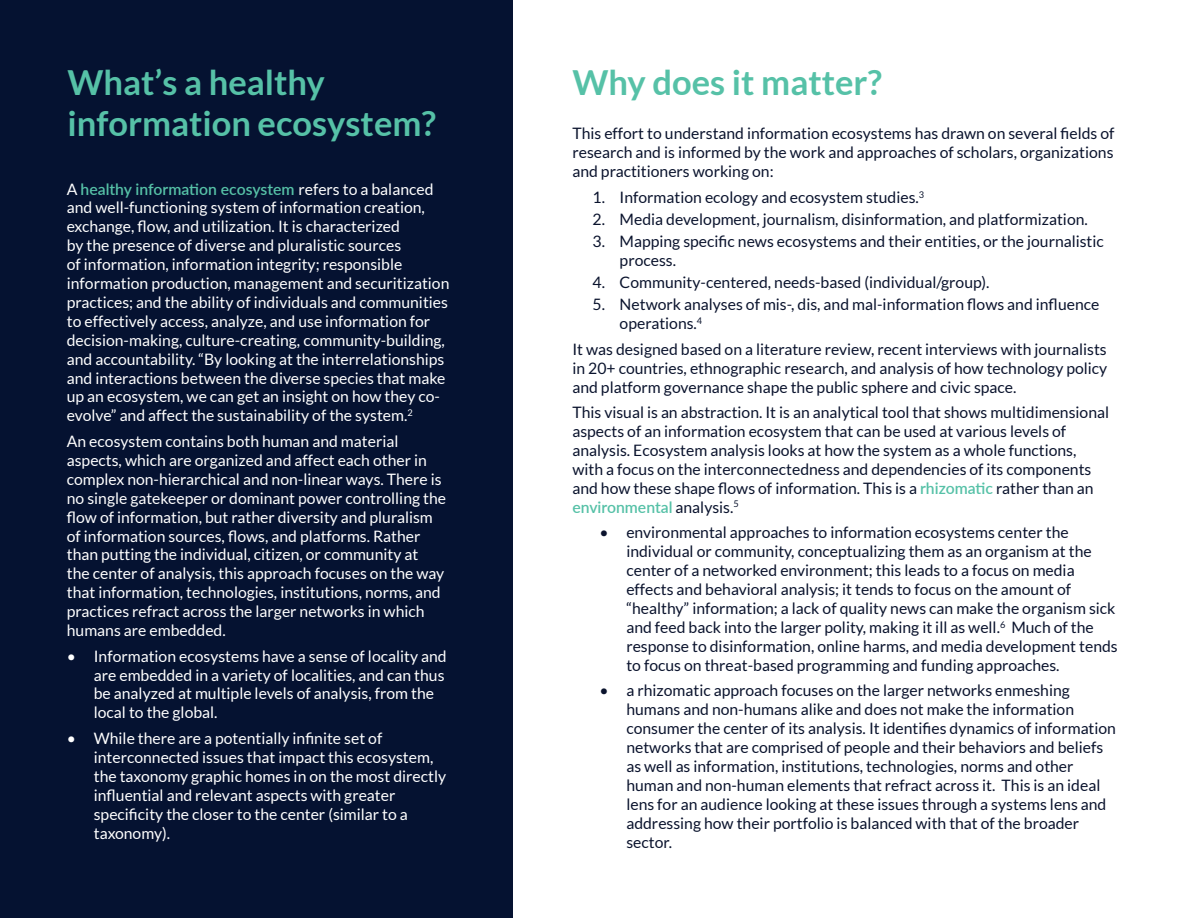
<style>
.page{position:relative;width:1188px;height:918px;background:#fff}
.page>*{position:absolute;margin:0;border:0;box-sizing:border-box;transform-origin:0 0}
.t1{font:700 34.5px/41.4px "Lato";color:#56c1a7}
.t2{font:15.75px/18.9px "Lato";color:#0a132d}
.t3{font:15.75px/18.9px "Lato";color:#fff}
.s1{font-weight:600;color:#56c1a7}
</style>
<div class="page">
<div style="left:0;top:0;width:513px;height:918px;background:#051231"></div>
<h1 class="t1" style="left:68px;top:61px;width:370px">What’s a healthy information ecosystem?</h1>
<h1 class="t1" style="left:572px;top:61px;width:311px">Why does it matter?</h1>
<p class="t2" style="left:572px;top:124px;width:544px;text-align:justify">This effort to understand information ecosystems has drawn on several fields of research and is informed by the work and approaches of scholars, organizations and practitioners working on:</p>
<p class="t2" style="left:593px;top:188px;width:333px">1. Information ecology and ecosystem studies.<sup>3</sup></p>
<p class="t2" style="left:593px;top:210px;width:497px">2. Media development, journalism, disinformation, and platformization.</p>
<p class="t2" style="left:620px;top:232px;width:486px;text-indent:-27px">3. Mapping specific news ecosystems and their entities, or the journalistic process.</p>
<p class="t2" style="left:593px;top:273px;width:398px">4. Community-centered, needs-based (individual/group).</p>
<p class="t2" style="left:620px;top:295px;width:481px;text-indent:-27px">5. Network analyses of mis-, dis, and mal-information flows and influence operations.<sup>4</sup></p>
<p class="t2" style="left:572px;top:340px;width:536px;text-align:justify">It was designed based on a literature review, recent interviews with journalists in 20+ countries, ethnographic research, and analysis of how technology policy and platform governance shape the public sphere and civic space.</p>
<p class="t2" style="left:572px;top:403px;width:538px">This visual is an abstraction. It is an analytical tool that shows multidimensional aspects of an information ecosystem that can be used at various levels of analysis. Ecosystem analysis looks at how the system as a whole functions, with a focus on the interconnectedness and dependencies of its components and how these shape flows of information. This is a <span class="s1">rhizomatic</span> rather than an <span class="s1">environmental</span> analysis.<sup>5</sup></p>
<p class="t2" style="left:626px;top:523px;width:493px;text-indent:-27px">• environmental approaches to information ecosystems center the individual or community, conceptualizing them as an organism at the center of a networked environment; this leads to a focus on media effects and behavioral analysis; it tends to focus on the amount of “healthy” information; a lack of quality news can make the organism sick and feed back into the larger polity, making it ill as well.<sup>6</sup> Much of the response to disinformation, online harms, and media development tends to focus on threat-based programming and funding approaches.</p>
<p class="t2" style="left:626px;top:681px;width:491px;text-indent:-27px">• a rhizomatic approach focuses on the larger networks enmeshing humans and non-humans alike and does not make the information consumer the center of its analysis. It identifies dynamics of information networks that are comprised of people and their behaviors and beliefs as well as information, institutions, technologies, norms and other human and non-human elements that refract across it. This is an ideal lens for an audience looking at these issues through a systems lens and addressing how their portfolio is balanced with that of the broader sector.</p>
<p class="t3" style="left:67px;top:179px;width:384px">A <span class="s1">healthy information ecosystem</span> refers to a balanced and well-functioning system of information creation, exchange, flow, and utilization. It is characterized<br>by the presence of diverse and pluralistic sources<br>of information, information integrity; responsible information production, management and securitization practices; and the ability of individuals and communities to effectively access, analyze, and use information for decision-making, culture-creating, community-building, and accountability. “By looking at the interrelationships and interactions between the diverse species that make up an ecosystem, we can get an insight on how they co&shy;evolve” and affect the sustainability of the system.<sup>2</sup></p>
<p class="t3" style="left:67px;top:432px;width:381px">An ecosystem contains both human and material aspects, which are organized and affect each other in complex non-hierarchical and non-linear ways. There is no single gatekeeper or dominant power controlling the flow of information, but rather diversity and pluralism of information sources, flows, and platforms. Rather than putting the individual, citizen, or community at<br>the center of analysis, this approach focuses on the way that information, technologies, institutions, norms, and practices refract across the larger networks in which humans are embedded.</p>
<p class="t3" style="left:94px;top:646px;width:354px;text-indent:-27px">• Information ecosystems have a sense of locality and are embedded in a variety of localities, and can thus be analyzed at multiple levels of analysis, from the local to the global.</p>
<p class="t3" style="left:94px;top:729px;width:354px;text-indent:-27px">• While there are a potentially infinite set of interconnected issues that impact this ecosystem, the taxonomy graphic homes in on the most directly influential and relevant aspects with greater specificity the closer to the center (similar to a taxonomy).</p>
</div>
